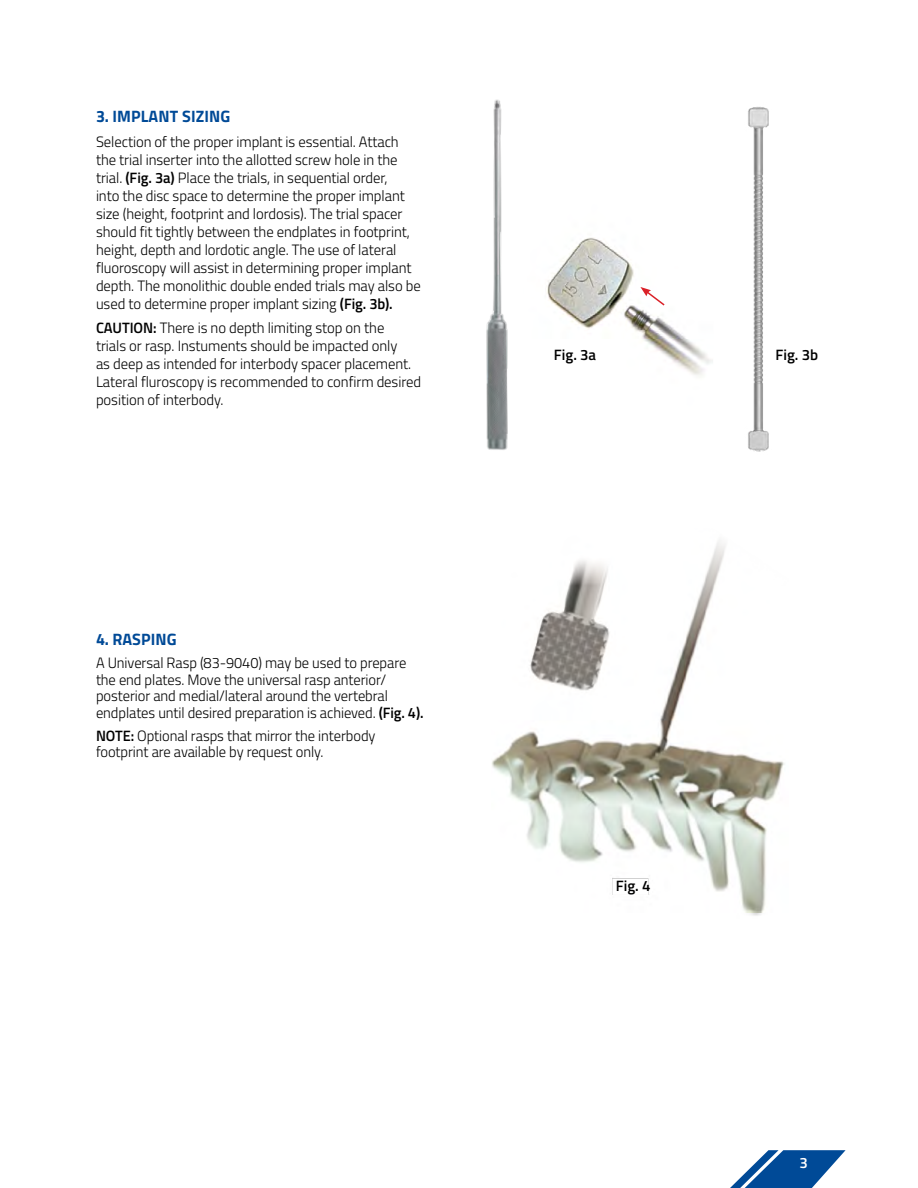
<style>
.page{position:relative;width:918px;height:1188px;background:#fff}
.page>*{position:absolute;margin:0;border:0;box-sizing:border-box;transform-origin:0 0}
.t1{font:700 16.5px "Titillium";letter-spacing:.005em;color:#004a97}
.t2{font:300 15px/18px "Titillium";letter-spacing:-.005em;color:#000}
.t3{font:600 15px "Titillium";color:#000}
.t4{font:600 15px "Titillium";color:#fff}
.s1{font-weight:600}
</style>
<div class="page">
<svg style="left:730px;top:1150px;width:116px;height:38px"></svg>
<img style="left:492px;top:540px;width:293px;height:376px">
<img style="left:547px;top:237px;width:166px;height:139px">
<svg style="left:640px;top:287px;width:26px;height:20px"></svg>
<img style="left:486px;top:99px;width:22px;height:351px">
<img style="left:748px;top:107px;width:21px;height:345px">
<p class="t1" style="left:96px;top:103px;width:136px">3. IMPLANT SIZING</p>
<p class="t2" style="left:96px;top:132px;width:326px">Selection of the proper implant is essential. Attach the trial inserter into the allotted screw hole in the trial. <span class="s1">(Fig. 3a)</span> Place the trials, in sequential order,<br>into the disc space to determine the proper implant size (height, footprint and lordosis). The trial spacer should fit tightly between the endplates in footprint, height, depth and lordotic angle. The use of lateral fluoroscopy will assist in determining proper implant depth. The monolithic double ended trials may also be used to determine proper implant sizing <span class="s1">(Fig. 3b).</span></p>
<p class="t2" style="left:96px;top:318px;width:327px"><span class="s1">CAUTION:</span> There is no depth limiting stop on the<br>trials or rasp. Instuments should be impacted only<br>as deep as intended for interbody spacer placement.<br>Lateral fluroscopy is recommended to confirm desired position of interbody.</p>
<p class="t1" style="left:96px;top:627px;width:82px">4. RASPING</p>
<p class="t2" style="left:96px;top:654px;width:329px;line-height:16.5px">A Universal Rasp (83-9040) may be used to prepare the end plates. Move the universal rasp anterior/ posterior and medial/lateral around the vertebral endplates until desired preparation is achieved. <span class="s1">(Fig. 4).</span></p>
<p class="t2" style="left:96px;top:727px;width:281px;line-height:16.5px"><span class="s1">NOTE:</span> Optional rasps that mirror the interbody footprint are available by request only.</p>
<p class="t3" style="left:554px;top:344px;width:44px">Fig. 3a</p>
<p class="t3" style="left:775px;top:344px;width:44px">Fig. 3b</p>
<p class="t3" style="left:616px;top:874px;width:36px">Fig. 4</p>
<p class="t4" style="left:799px;top:1151px;width:10px">3</p>
</div>
